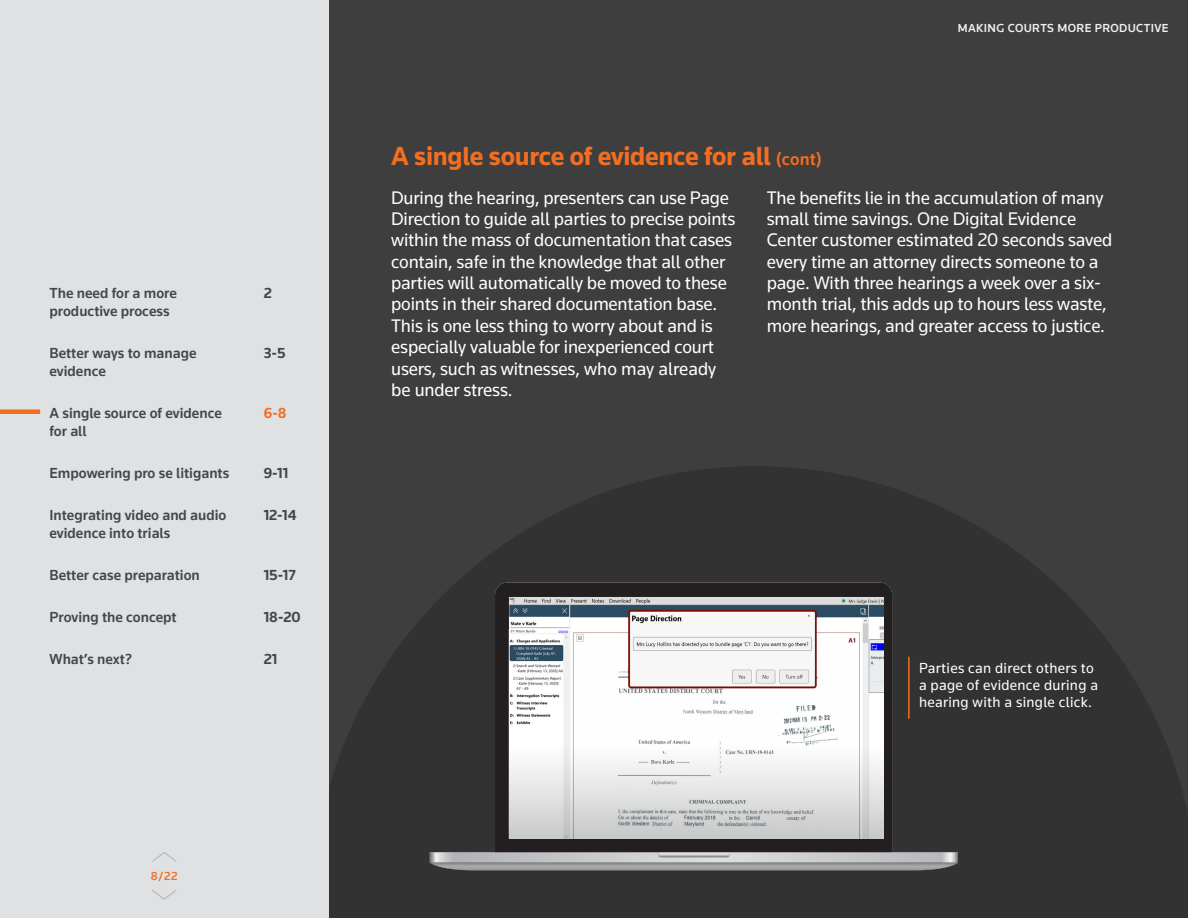
<style>
.page{position:relative;width:1188px;height:918px;background:#fff}
.page>*{position:absolute;margin:0;border:0;box-sizing:border-box;transform-origin:0 0}
.headline-orange{font:700 27px "Knowledge 2017";letter-spacing:-.01em;color:#f36e21}
.body-1{font:18.75px/21.3px "Knowledge 2017";letter-spacing:-.01em;color:#fff}
.guide{font:500 15px/18px "Knowledge 2017";color:#454647}
.callouts{font:15px/17.2px "Knowledge 2017";letter-spacing:.02em;color:#fff}
.guide-2{font:700 15px "Knowledge 2017";color:#454647}
.guide-3{font:700 15px "Knowledge 2017";color:#f36e21}
.t1{font:500 12px "Knowledge 2017";letter-spacing:.03em;color:#efeff0}
.t2{font:500 12px "Knowledge 2017";color:#f36e21}
.s1{font-weight:500;font-size:18px}
</style>
<div class="page">
<div style="left:328px;top:0;width:860px;height:918px;background:#3e3e3f"></div>
<svg style="left:328px;top:466px;width:860px;height:452px;fill:#323233"></svg>
<img style="left:412px;top:522px;width:564px;height:396px">
<img style="left:509px;top:598px;width:375px;height:85px">
<svg style="left:509px;top:683px;width:375px;height:156px;background:#e7e7e7"></svg>
<hr style="left:908px;top:657px;width:2px;height:62px;background:#f36e21">
<div style="left:0;top:0;width:328px;height:918px;background:#e0e1e3"></div>
<hr style="left:0;top:410px;width:40px;height:4px;background:#f36e21">
<svg style="left:152px;top:890px;width:25px;height:10px"></svg>
<svg style="left:152px;top:852px;width:25px;height:10px"></svg>
<p class="guide" style="left:50px;top:284px;width:129px">The need for a more productive process</p>
<p class="guide" style="left:50px;top:344px;width:149px">Better ways to manage evidence</p>
<p class="guide" style="left:50px;top:404px;width:174px">A single source of evidence for all</p>
<p class="guide" style="left:50px;top:464px;width:181px">Empowering pro se litigants</p>
<p class="guide" style="left:50px;top:506px;width:178px">Integrating video and audio evidence into trials</p>
<p class="guide" style="left:50px;top:566px;width:152px">Better case preparation</p>
<p class="guide" style="left:50px;top:608px;width:129px">Proving the concept</p>
<p class="guide" style="left:50px;top:650px;width:84px">What’s next?</p>
<p class="guide-2" style="left:264px;top:284px;width:10px">2</p>
<p class="guide-2" style="left:264px;top:344px;width:23px">3-5</p>
<p class="guide-3" style="left:264px;top:404px;width:24px">6-8</p>
<p class="guide-2" style="left:264px;top:464px;width:26px">9-11</p>
<p class="guide-2" style="left:264px;top:506px;width:34px">12-14</p>
<p class="guide-2" style="left:264px;top:566px;width:34px">15-17</p>
<p class="guide-2" style="left:264px;top:608px;width:39px">18-20</p>
<p class="guide-2" style="left:264px;top:650px;width:15px">21</p>
<p class="t2" style="left:151px;top:868px;width:28px">8/22</p>
<p class="headline-orange" style="left:391px;top:139px;width:432px">A single source of evidence for all <span class="s1">(cont)</span></p>
<p class="t1" style="left:958px;top:21px;width:212px">MAKING COURTS MORE PRODUCTIVE</p>
<p class="body-1" style="left:391px;top:186px;width:346px">During the hearing, presenters can use Page Direction to guide all parties to precise points within the mass of documentation that cases contain, safe in the knowledge that all other parties will automatically be moved to these points in their shared documentation base.<br>This is one less thing to worry about and is especially valuable for inexperienced court users, such as witnesses, who may already be under stress.</p>
<p class="body-1" style="left:767px;top:186px;width:347px">The benefits lie in the accumulation of many small time savings. One Digital Evidence Center customer estimated 20 seconds saved every time an attorney directs someone to a page. With three hearings a week over a six&shy;month trial, this adds up to hours less waste, more hearings, and greater access to justice.</p>
<p class="callouts" style="left:919px;top:659px;width:181px">Parties can direct others to a page of evidence during a hearing with a single click.</p>
</div>
